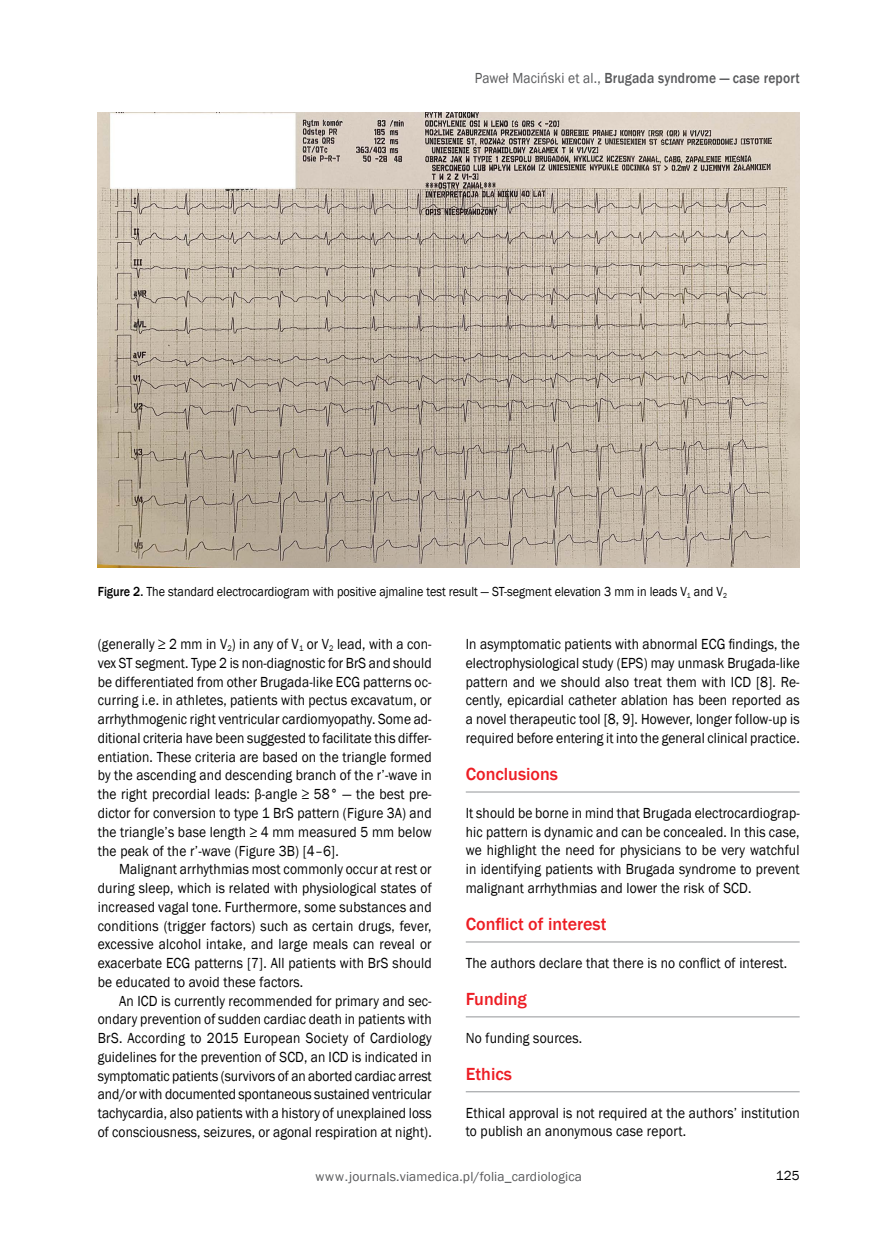
<style>
.page{position:relative;width:872px;height:1234px;background:#fff}
.page>*{position:absolute;margin:0;border:0;box-sizing:border-box;transform-origin:0 0}
.t1{font:500 18px "Franklin Gothic";color:#ed1d24}
.t2{font:15px/18.8px "Franklin Gothic";letter-spacing:.01em;color:#000;text-align:justify;scale:.9 1}
.t3{font:500 15px "Franklin Gothic";letter-spacing:.01em;color:#58595b;scale:.9 1}
.t4{font:13.5px "Franklin Gothic";color:#000;scale:.9 1}
.t5{font:13.5px "Franklin Gothic";letter-spacing:.01em;color:#58595b}
.t6{font:13.5px "Franklin Gothic";color:#000}
.s1{font-weight:400}
.s2{font-weight:500}
</style>
<div class="page">
<hr style="left:466px;top:791px;width:333px;height:1px;background:#939598">
<hr style="left:466px;top:941px;width:333px;height:1px;background:#939598">
<hr style="left:466px;top:1016px;width:333px;height:1px;background:#939598">
<hr style="left:466px;top:1091px;width:333px;height:1px;background:#939598">
<img style="left:98px;top:112px;width:701px;height:455px">
<p class="t3" style="left:475px;top:69px;width:362px"><span class="s1">Paweł Maciński et al.,</span> Brugada syndrome — case report</p>
<p class="t4" style="left:98px;top:582px;width:700px"><span class="s2">Figure 2.</span> The standard electrocardiogram with positive ajmaline test result — ST-segment elevation 3 mm in leads V<sub>1</sub> and V<sub>2</sub></p>
<p class="t2" style="left:98px;top:635px;width:372px">(generally ≥ 2 mm in V<sub>2</sub>) in any of V<sub>1</sub> or V<sub>2</sub> lead, with a con&shy;vex ST segment. Type 2 is non-diagnostic for BrS and should be differentiated from other Brugada-like ECG patterns oc&shy;curring i.e. in athletes, patients with pectus excavatum, or arrhythmogenic right ventricular cardiomyopathy. Some ad&shy;ditional criteria have been suggested to facilitate this differ&shy;entiation. These criteria are based on the triangle formed by the ascending and descending branch of the r’-wave in the right precordial leads: β-angle ≥ 58° — the best pre&shy;dictor for conversion to type 1 BrS pattern (Figure 3A) and the triangle’s base length ≥ 4 mm measured 5 mm below the peak of the r’-wave (Figure 3B) [4–6].</p>
<p class="t2" style="left:98px;top:860px;width:372px;text-indent:21px">Malignant arrhythmias most commonly occur at rest or during sleep, which is related with physiological states of increased vagal tone. Furthermore, some substances and conditions (trigger factors) such as certain drugs, fever, excessive alcohol intake, and large meals can reveal or exacerbate ECG patterns [7]. All patients with BrS should be educated to avoid these factors.</p>
<p class="t2" style="left:98px;top:991px;width:372px;text-indent:21px">An ICD is currently recommended for primary and sec&shy;ondary prevention of sudden cardiac death in patients with BrS. According to 2015 European Society of Cardiology guidelines for the prevention of SCD, an ICD is indicated in symptomatic patients (survivors of an aborted cardiac arrest and/or with documented spontaneous sustained ventricular tachycardia, also patients with a history of unexplained loss of consciousness, seizures, or agonal respiration at night).</p>
<p class="t2" style="left:466px;top:635px;width:372px">In asymptomatic patients with abnormal ECG findings, the electrophysiological study (EPS) may unmask Brugada-like pattern and we should also treat them with ICD [8]. Re&shy;cently, epicardial catheter ablation has been reported as a novel therapeutic tool [8, 9]. However, longer follow-up is required before entering it into the general clinical practice.</p>
<p class="t1" style="left:466px;top:763px;width:94px">Conclusions</p>
<p class="t2" style="left:466px;top:803px;width:372px">It should be borne in mind that Brugada electrocardiograp&shy;hic pattern is dynamic and can be concealed. In this case, we highlight the need for physicians to be very watchful in identifying patients with Brugada syndrome to prevent malignant arrhythmias and lower the risk of SCD.</p>
<p class="t1" style="left:466px;top:913px;width:142px">Conflict of interest</p>
<p class="t2" style="left:466px;top:953px;width:359px">The authors declare that there is no conflict of interest.</p>
<p class="t1" style="left:466px;top:987px;width:63px">Funding</p>
<p class="t2" style="left:466px;top:1028px;width:131px">No funding sources.</p>
<p class="t1" style="left:466px;top:1062px;width:48px">Ethics</p>
<p class="t2" style="left:466px;top:1103px;width:372px">Ethical approval is not required at the authors’ institution to publish an anonymous case report.</p>
<p class="t5" style="left:315px;top:1168px;width:268px">www.journals.viamedica.pl/folia_cardiologica</p>
<p class="t6" style="left:776px;top:1166px;width:25px">125</p>
</div>
